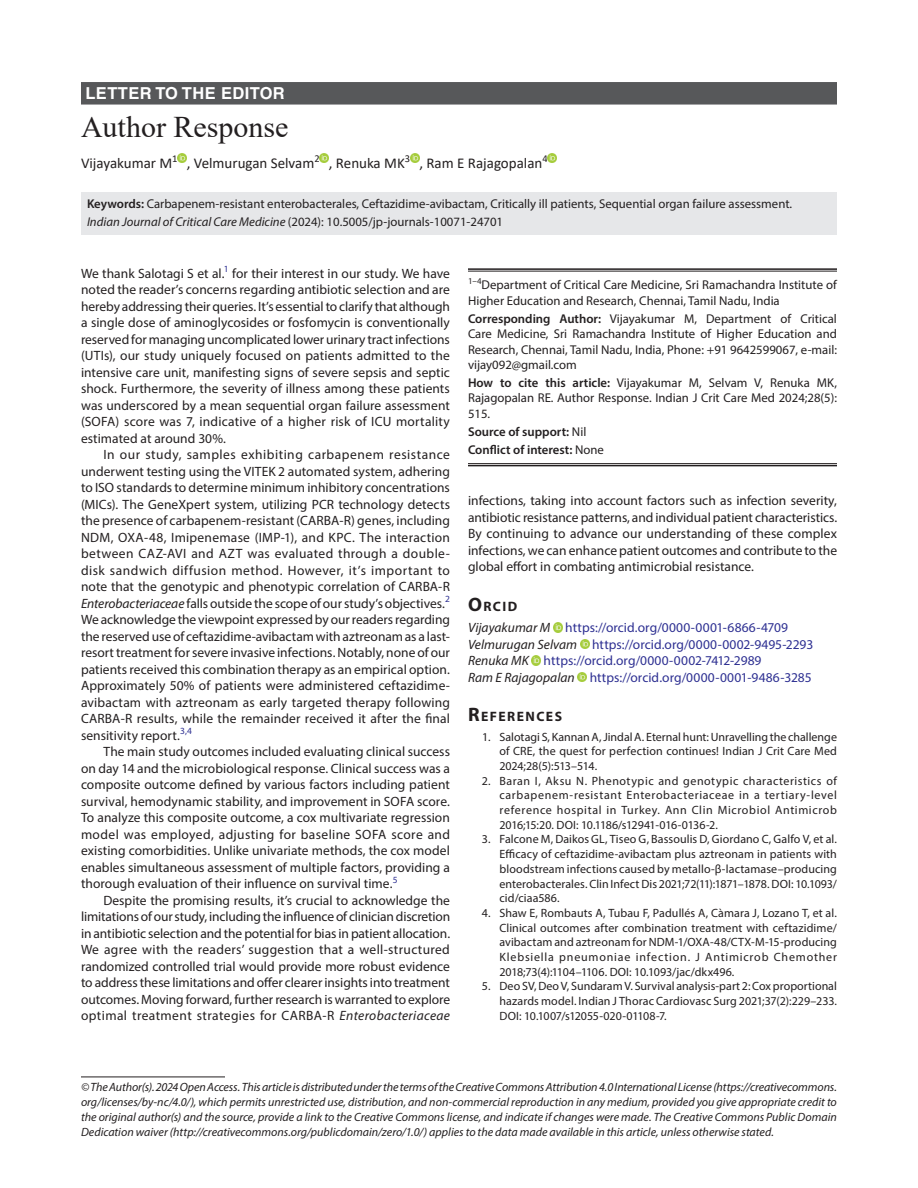
<style>
.page{position:relative;width:918px;height:1188px;background:#fff}
.page>*{position:absolute;margin:0;border:0;box-sizing:border-box;transform-origin:0 0}
.t1{font:30px "Times New Roman";color:#231f20}
.ArticleType{font:700 16.5px "Helvetica LT Std";letter-spacing:.025em;color:#fff}
.AuthorName{font:15px "Calibri";color:#231f20}
.Head-1{font:700 13.65px "Myriad Pro";letter-spacing:.105em;color:#231f20}
.Para-Indent{font:13.5px/16.5px "Myriad Pro";letter-spacing:.005em;color:#231f20;text-align:justify}
.Para-NoIndent{font:13.5px/16.5px "Myriad Pro";letter-spacing:.015em;color:#231f20;text-align:justify}
.Para-NoIndent-2{font:13.5px "Myriad Pro";letter-spacing:.005em;color:#2e3092}
.Corresponding_Author{font:12.75px/15.3px "Myriad Pro";color:#231f20;text-align:justify}
.Keywords{font:12.75px "Myriad Pro";color:#231f20}
.How_to_Cite{font:12.75px/15.3px "Myriad Pro";color:#231f20;text-align:justify}
.Affiliation-first{font:12.75px/15.3px "Myriad Pro";color:#231f20}
.JT_DOI{font:12.75px "Myriad Pro";color:#231f20}
.COI{font:600 12.75px "Myriad Pro";color:#231f20}
.Source{font:600 12.75px "Myriad Pro";color:#231f20}
.References{font:12px/14.7px "Myriad Pro";letter-spacing:.005em;color:#231f20;text-align:justify}
.FootNote{font:italic 12px/15px "Myriad Pro";color:#231f20;text-align:justify}
.s1{font-weight:600}
.s2{font-style:italic}
.s3{font-weight:400}
.s4{font-size:19.5px}
.s5{font-style:italic;color:#231f20}
</style>
<div class="page">
<div style="left:81px;top:82px;width:756px;height:23px;background:#57585a"></div>
<div style="left:81px;top:192px;width:756px;height:25px;background:#e6e7e9"></div>
<div style="left:81px;top:210px;width:756px;height:25px;background:#e6e7e9"></div>
<svg style="left:178px;top:153px;width:9px;height:9px"></svg>
<svg style="left:320px;top:153px;width:9px;height:9px"></svg>
<svg style="left:410px;top:153px;width:9px;height:9px"></svg>
<svg style="left:548px;top:153px;width:9px;height:9px"></svg>
<svg style="left:553px;top:623px;width:9px;height:9px"></svg>
<svg style="left:580px;top:639px;width:9px;height:10px"></svg>
<svg style="left:532px;top:656px;width:9px;height:9px"></svg>
<svg style="left:578px;top:672px;width:9px;height:10px"></svg>
<hr style="left:81px;top:1077px;width:144px;height:1px;background:#231f20">
<hr style="left:468px;top:268px;width:369px;height:2px;background:#231f20">
<hr style="left:468px;top:271px;width:369px;height:1px;background:#231f20">
<hr style="left:468px;top:463px;width:369px;height:1px;background:#231f20">
<hr style="left:468px;top:465px;width:369px;height:1px;background:#231f20">
<p class="ArticleType" style="left:86px;top:83px;width:201px">LETTER TO THE EDITOR</p>
<p class="t1" style="left:81px;top:106px;width:209px">Author Response</p>
<p class="AuthorName" style="left:81px;top:153px;width:468px">Vijayakumar M<sup>1</sup> , Velmurugan Selvam<sup>2</sup> , Renuka MK<sup>3</sup> , Ram E Rajagopalan<sup>4</sup></p>
<p class="Keywords" style="left:87px;top:196px;width:707px"><span class="s1">Keywords:</span> Carbapenem-resistant enterobacterales, Ceftazidime-avibactam, Critically ill patients, Sequential organ failure assessment.</p>
<p class="JT_DOI" style="left:87px;top:214px;width:418px"><span class="s2">Indian Journal of Critical Care Medicine</span> (2024): 10.5005/jp-journals-10071-24701</p>
<p class="Para-NoIndent" style="left:81px;top:265px;width:371px">We thank Salotagi S et al.<sup>1</sup> for their interest in our study. We have noted the reader’s concerns regarding antibiotic selection and are hereby addressing their queries. It’s essential to clarify that although a single dose of aminoglycosides or fosfomycin is conventionally reserved for managing uncomplicated lower urinary tract infections (UTIs), our study uniquely focused on patients admitted to the intensive care unit, manifesting signs of severe sepsis and septic shock. Furthermore, the severity of illness among these patients was underscored by a mean sequential organ failure assessment (SOFA) score was 7, indicative of a higher risk of ICU mortality estimated at around 30%.</p>
<p class="Para-Indent" style="left:81px;top:446px;width:371px;text-indent:22px">In our study, samples exhibiting carbapenem resistance underwent testing using the VITEK 2 automated system, adhering to ISO standards to determine minimum inhibitory concentrations (MICs). The GeneXpert system, utilizing PCR technology detects the presence of carbapenem-resistant (CARBA-R) genes, including NDM, OXA-48, Imipenemase (IMP-1), and KPC. The interaction between CAZ-AVI and AZT was evaluated through a double&shy;disk sandwich diffusion method. However, it’s important to note that the genotypic and phenotypic correlation of CARBA-R <span class="s2">Enterobacteriaceae</span> falls outside the scope of our study’s objectives.<sup>2<br></sup>We acknowledge the viewpoint expressed by our readers regarding the reserved use of ceftazidime-avibactam with aztreonam as a last&shy;resort treatment for severe invasive infections. Notably, none of our patients received this combination therapy as an empirical option.<br>Approximately 50% of patients were administered ceftazidime&shy;avibactam with aztreonam as early targeted therapy following CARBA-R results, while the remainder received it after the final sensitivity report.<sup>3,4</sup></p>
<p class="Para-Indent" style="left:81px;top:743px;width:371px;text-indent:22px">The main study outcomes included evaluating clinical success on day 14 and the microbiological response. Clinical success was a composite outcome defined by various factors including patient survival, hemodynamic stability, and improvement in SOFA score.<br>To analyze this composite outcome, a cox multivariate regression model was employed, adjusting for baseline SOFA score and existing comorbidities. Unlike univariate methods, the cox model enables simultaneous assessment of multiple factors, providing a thorough evaluation of their influence on survival time.<sup>5</sup></p>
<p class="Para-Indent" style="left:81px;top:892px;width:371px;text-indent:22px">Despite the promising results, it’s crucial to acknowledge the limitations of our study, including the influence of clinician discretion in antibiotic selection and the potential for bias in patient allocation.<br>We agree with the readers’ suggestion that a well-structured randomized controlled trial would provide more robust evidence to address these limitations and offer clearer insights into treatment outcomes. Moving forward, further research is warranted to explore optimal treatment strategies for CARBA-R <span class="s2">Enterobacteriaceae</span></p>
<p class="Affiliation-first" style="left:468px;top:277px;width:370px"><sup>1–4</sup>Department of Critical Care Medicine, Sri Ramachandra Institute of<br>Higher Education and Research, Chennai, Tamil Nadu, India</p>
<p class="Corresponding_Author" style="left:468px;top:311px;width:371px"><span class="s1">Corresponding Author:</span> Vijayakumar M, Department of Critical Care Medicine, Sri Ramachandra Institute of Higher Education and Research, Chennai, Tamil Nadu, India, Phone: +91 9642599067, e-mail: vijay092@gmail.com</p>
<p class="How_to_Cite" style="left:468px;top:375px;width:371px"><span class="s1">How to cite this article:</span> Vijayakumar M, Selvam V, Renuka MK, Rajagopalan RE. Author Response. Indian J Crit Care Med 2024;28(5):<br>515.</p>
<p class="Source" style="left:468px;top:424px;width:120px">Source of support: <span class="s3">Nil</span></p>
<p class="COI" style="left:468px;top:442px;width:137px">Conflict of interest: <span class="s3">None</span></p>
<p class="Para-Indent" style="left:468px;top:492px;width:371px">infections, taking into account factors such as infection severity, antibiotic resistance patterns, and individual patient characteristics.<br>By continuing to advance our understanding of these complex infections, we can enhance patient outcomes and contribute to the global effort in combating antimicrobial resistance.</p>
<p class="Head-1" style="left:468px;top:598px;width:51px"><span class="s4">O</span>RCID</p>
<p class="Para-NoIndent-2" style="left:468px;top:619px;width:322px"><span class="s5">Vijayakumar M</span> https://orcid.org/0000-0001-6866-4709</p>
<p class="Para-NoIndent-2" style="left:468px;top:636px;width:347px"><span class="s5">Velmurugan Selvam</span> https://orcid.org/0000-0002-9495-2293</p>
<p class="Para-NoIndent-2" style="left:468px;top:652px;width:295px"><span class="s5">Renuka MK</span> https://orcid.org/0000-0002-7412-2989</p>
<p class="Para-NoIndent-2" style="left:468px;top:669px;width:345px"><span class="s5">Ram E Rajagopalan</span> https://orcid.org/0000-0001-9486-3285</p>
<p class="Head-1" style="left:468px;top:708px;width:96px"><span class="s4">R</span>EFERENCES</p>
<p class="References" style="left:500px;top:729px;width:339px;text-indent:-17px">1. Salotagi S, Kannan A, Jindal A. Eternal hunt: Unravelling the challenge of CRE, the quest for perfection continues! Indian J Crit Care Med 2024;28(5):513–514.</p>
<p class="References" style="left:500px;top:773px;width:339px;text-indent:-18px">2. Baran I, Aksu N. Phenotypic and genotypic characteristics of carbapenem-resistant Enterobacteriaceae in a tertiary-level reference hospital in Turkey. Ann Clin Microbiol Antimicrob 2016;15:20. DOI: 10.1186/s12941-016-0136-2.</p>
<p class="References" style="left:500px;top:832px;width:339px;text-indent:-18px">3. Falcone M, Daikos GL, Tiseo G, Bassoulis D, Giordano C, Galfo V, et al.<br>Efficacy of ceftazidime-avibactam plus aztreonam in patients with bloodstream infections caused by metallo-β-lactamase–producing enterobacterales. Clin Infect Dis 2021;72(11):1871–1878. DOI: 10.1093/ cid/ciaa586.</p>
<p class="References" style="left:500px;top:905px;width:339px;text-indent:-18px">4. Shaw E, Rombauts A, Tubau F, Padullés A, Càmara J, Lozano T, et al.<br>Clinical outcomes after combination treatment with ceftazidime/ avibactam and aztreonam for NDM-1/OXA-48/CTX-M-15-producing Klebsiella pneumoniae infection. J Antimicrob Chemother 2018;73(4):1104–1106. DOI: 10.1093/jac/dkx496.</p>
<p class="References" style="left:500px;top:979px;width:339px;text-indent:-18px">5. Deo SV, Deo V, Sundaram V. Survival analysis-part 2: Cox proportional hazards model. Indian J Thorac Cardiovasc Surg 2021;37(2):229–233.<br>DOI: 10.1007/s12055-020-01108-7.</p>
<p class="FootNote" style="left:81px;top:1079px;width:758px">© The Author(s). 2024 Open Access. This article is distributed under the terms of the Creative Commons Attribution 4.0 International License (https://creativecommons. org/licenses/by-nc/4.0/), which permits unrestricted use, distribution, and non-commercial reproduction in any medium, provided you give appropriate credit to the original author(s) and the source, provide a link to the Creative Commons license, and indicate if changes were made. The Creative Commons Public Domain Dedication waiver (http://creativecommons.org/publicdomain/zero/1.0/) applies to the data made available in this article, unless otherwise stated.</p>
</div>
